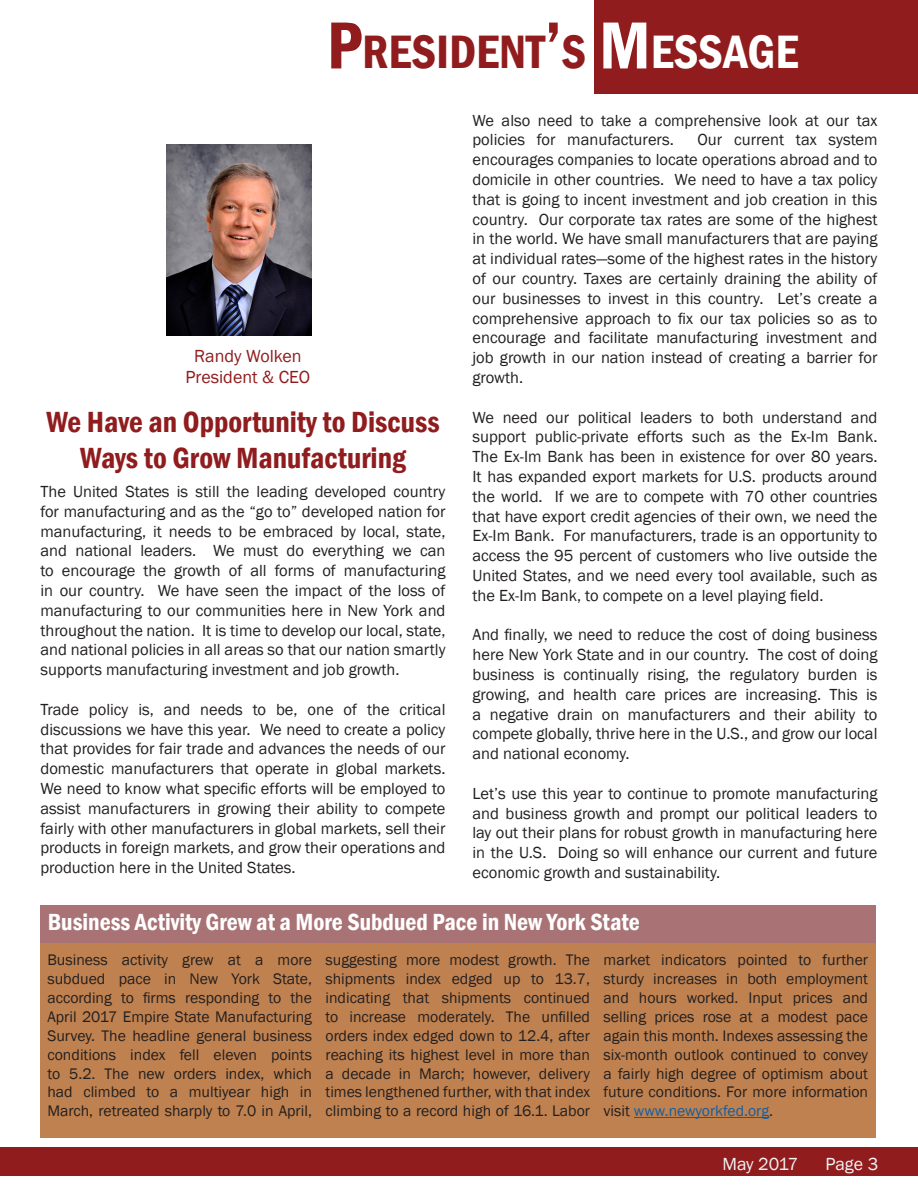
<style>
.page{position:relative;width:918px;height:1188px;background:#fff}
.page>*{position:absolute;margin:0;border:0;box-sizing:border-box;transform-origin:0 0}
.t1{font:600 condensed 48.15px "Franklin Gothic";color:#901c1e}
.t2{font:600 condensed 30px/36px "Franklin Gothic";color:#901c1e;text-align:center}
.t3{font:600 condensed 24px "Franklin Gothic";color:#fff}
.t4{font:18px/21.6px "Franklin Gothic";color:#901c1e;text-align:center}
.t5{font:18px "Franklin Gothic";color:#f3f3f3}
.t6{font:16.5px/19.8px "Franklin Gothic";color:#231f20;text-align:justify}
.t7{font:15.75px/18.9px "Franklin Gothic";color:#231f20;text-align:justify}
.s1{font-size:68.85px}
.s2{font-size:68.85px;color:#fff}
.s3{color:#fff}
.s4{color:#175d9e}
</style>
<div class="page">
<div style="left:0;top:1148px;width:918px;height:28px;background:#901c1e"></div>
<div style="left:594px;top:0;width:324px;height:93px;background:#901c1e"></div>
<div style="left:40px;top:940px;width:836px;height:198px;background:#bf814f"></div>
<div style="left:41px;top:905px;width:835px;height:38px;background:#a97275"></div>
<hr style="left:634px;top:1117px;width:135px;height:1px;background:#175d9e">
<img style="left:166px;top:145px;width:146px;height:190px">
<p class="t1" style="left:327px;top:20px;width:473px"><span class="s1">P</span>RESIDENT<span class="s1">’</span>S <span class="s2">M</span><span class="s3">ESSAGE</span></p>
<p class="t4" style="left:185px;top:345px;width:126px">Randy Wolken<br>President &amp; CEO</p>
<p class="t2" style="left:46px;top:403px;width:395px">We Have an Opportunity to Discuss<br>Ways to Grow Manufacturing</p>
<p class="t6" style="left:40px;top:482px;width:407px">The United States is still the leading developed country for manufacturing and as the “go to” developed nation for manufacturing, it needs to be embraced by local, state, and national leaders. We must do everything we can to encourage the growth of all forms of manufacturing in our country. We have seen the impact of the loss of manufacturing to our communities here in New York and throughout the nation. It is time to develop our local, state, and national policies in all areas so that our nation smartly supports manufacturing investment and job growth.</p>
<p class="t6" style="left:40px;top:700px;width:407px">Trade policy is, and needs to be, one of the critical discussions we have this year. We need to create a policy that provides for fair trade and advances the needs of our domestic manufacturers that operate in global markets.<br>We need to know what specific efforts will be employed to assist manufacturers in growing their ability to compete fairly with other manufacturers in global markets, sell their products in foreign markets, and grow their operations and production here in the United States.</p>
<p class="t6" style="left:472px;top:111px;width:407px">We also need to take a comprehensive look at our tax policies for manufacturers.</p>
<p class="t6" style="left:472px;top:130px;width:407px;text-indent:225px">Our current tax system encourages companies to locate operations abroad and to domicile in other countries. We need to have a tax policy that is going to incent investment and job creation in this country. Our corporate tax rates are some of the highest in the world. We have small manufacturers that are paying at individual rates—some of the highest rates in the history of our country. Taxes are certainly draining the ability of our businesses to invest in this country. Let’s create a comprehensive approach to fix our tax policies so as to encourage and facilitate manufacturing investment and job growth in our nation instead of creating a barrier for growth.</p>
<p class="t6" style="left:472px;top:408px;width:407px">We need our political leaders to both understand and support public-private efforts such as the Ex-Im Bank.<br>The Ex-Im Bank has been in existence for over 80 years.<br>It has expanded export markets for U.S. products around the world. If we are to compete with 70 other countries that have export credit agencies of their own, we need the Ex-Im Bank. For manufacturers, trade is an opportunity to access the 95 percent of customers who live outside the United States, and we need every tool available, such as the Ex-Im Bank, to compete on a level playing field.</p>
<p class="t6" style="left:472px;top:625px;width:407px">And finally, we need to reduce the cost of doing business here New York State and in our country. The cost of doing business is continually rising, the regulatory burden is growing, and health care prices are increasing. This is a negative drain on manufacturers and their ability to compete globally, thrive here in the U.S., and grow our local and national economy.</p>
<p class="t6" style="left:472px;top:784px;width:407px">Let’s use this year to continue to promote manufacturing and business growth and prompt our political leaders to lay out their plans for robust growth in manufacturing here in the U.S. Doing so will enhance our current and future economic growth and sustainability.</p>
<p class="t3" style="left:48px;top:906px;width:594px">Business Activity Grew at a More Subdued Pace in New York State</p>
<p class="t7" style="left:47px;top:951px;width:266px">Business activity grew at a more subdued pace in New York State, according to firms responding to the April 2017 Empire State Manufacturing Survey. The headline general business conditions index fell eleven points to 5.2. The new orders index, which had climbed to a multiyear high in March, retreated sharply to 7.0 in April,</p>
<p class="t7" style="left:326px;top:951px;width:266px">suggesting more modest growth. The shipments index edged up to 13.7, indicating that shipments continued to increase moderately. The unfilled orders index edged down to 12.4, after reaching its highest level in more than a decade in March; however, delivery times lengthened further, with that index climbing to a record high of 16.1. Labor</p>
<p class="t7" style="left:604px;top:951px;width:266px">market indicators pointed to further sturdy increases in both employment and hours worked. Input prices and selling prices rose at a modest pace again this month. Indexes assessing the six-month outlook continued to convey a fairly high degree of optimism about future conditions. For more information visit <span class="s4">www.newyorkfed.org</span>.</p>
<p class="t5" style="left:722px;top:1153px;width:77px">May 2017</p>
<p class="t5" style="left:825px;top:1153px;width:54px">Page 3</p>
</div>
